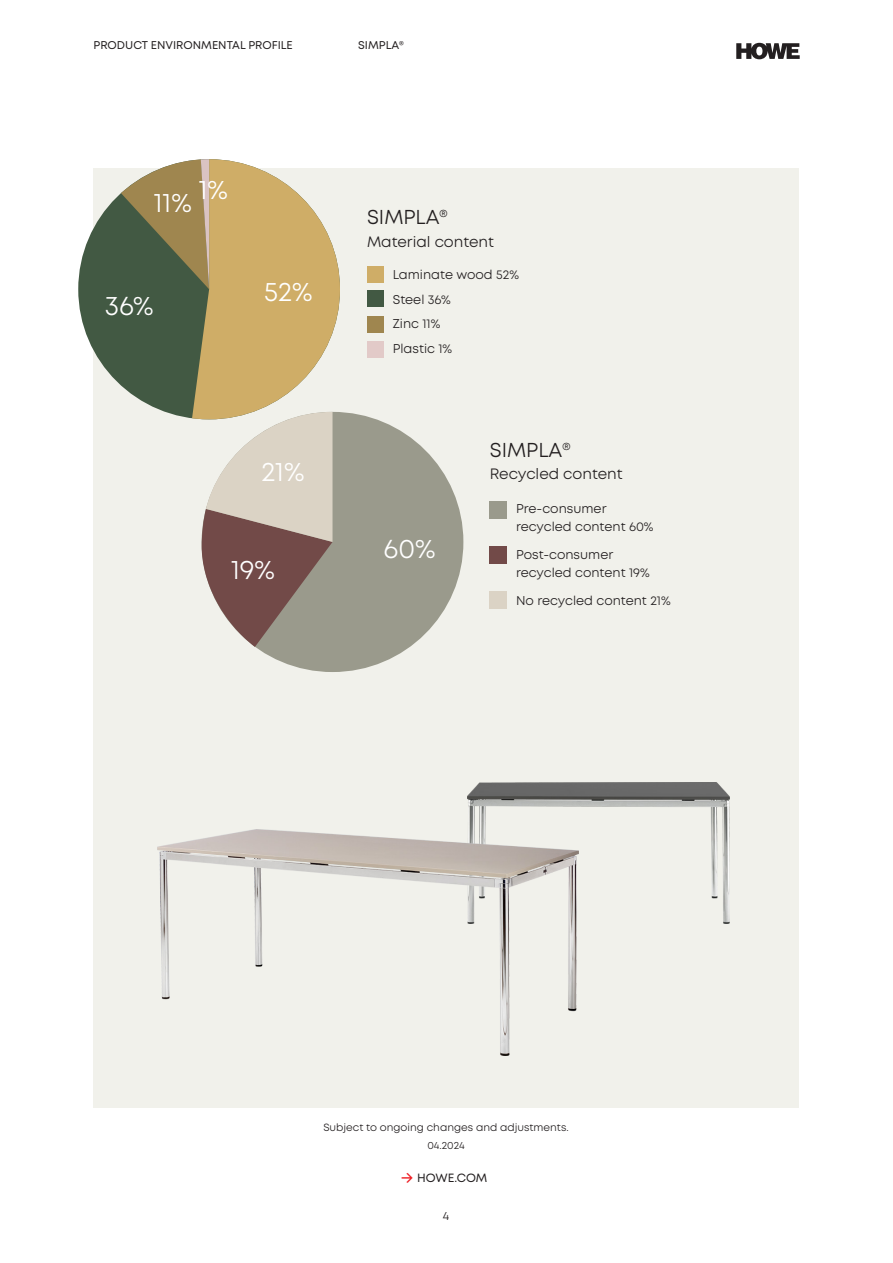
<style>
.page{position:relative;width:893px;height:1263px;background:#fff}
.page>*{position:absolute;margin:0;border:0;box-sizing:border-box;transform-origin:0 0}
.t1{font:27px "Mont";color:#fff}
.t2{font:20.1px "Mont";color:#231f20}
.t3{font:15px "Mont";color:#231f20}
.t4{font:12.75px "Mont";color:#231f20}
.t5{font:12px "Mont";color:#231f20}
.t6{font:12px "Mont";color:#231f20}
.t7{font:11.25px "Mont";color:#231f20}
.t8{font:10.5px "Mont";color:#231f20}
.s1{font-size:18.45px;color:#ee1d23}
</style>
<div class="page">
<svg style="left:736px;top:43px;width:64px;height:16px"></svg>
<div style="left:94px;top:168px;width:705px;height:940px;background:#f1f1eb"></div>
<div style="left:78px;top:159px;width:262px;height:260px;background:#425943;border-radius:50%"></div>
<div style="left:202px;top:412px;width:261px;height:260px;background:#9a9a8c;border-radius:50%"></div>
<svg style="left:121px;top:159px;width:219px;height:488px"></svg>
<div style="left:490px;top:546px;width:17px;height:17px;background:#724a48"></div>
<div style="left:490px;top:591px;width:17px;height:17px;background:#dbd3c5"></div>
<div style="left:490px;top:501px;width:17px;height:17px;background:#9a9a8c"></div>
<div style="left:367px;top:290px;width:17px;height:17px;background:#425943"></div>
<div style="left:367px;top:266px;width:17px;height:17px;background:#cfad67"></div>
<div style="left:367px;top:316px;width:17px;height:16px;background:#9f864f"></div>
<div style="left:367px;top:341px;width:17px;height:16px;background:#e2cac8"></div>
<img style="left:468px;top:783px;width:261px;height:141px">
<img style="left:157px;top:830px;width:421px;height:226px">
<p class="t7" style="left:94px;top:38px;width:201px">PRODUCT ENVIRONMENTAL PROFILE</p>
<p class="t7" style="left:358px;top:38px;width:47px">SIMPLA®</p>
<p class="t1" style="left:154px;top:186px;width:39px">11%</p>
<p class="t1" style="left:199px;top:172px;width:31px">1%</p>
<p class="t1" style="left:105px;top:289px;width:50px">36%</p>
<p class="t1" style="left:264px;top:275px;width:50px">52%</p>
<p class="t1" style="left:261px;top:455px;width:45px">21%</p>
<p class="t1" style="left:231px;top:553px;width:45px">19%</p>
<p class="t2" style="left:367px;top:204px;width:83px">SIMPLA®</p>
<p class="t3" style="left:367px;top:232px;width:128px">Material content</p>
<p class="t4" style="left:393px;top:266px;width:128px">Laminate wood 52%</p>
<p class="t4" style="left:393px;top:291px;width:60px">Steel 36%</p>
<p class="t4" style="left:393px;top:316px;width:49px">Zinc 11%</p>
<p class="t4" style="left:393px;top:341px;width:61px">Plastic 1%</p>
<p class="t1" style="left:384px;top:532px;width:53px">60%</p>
<p class="t2" style="left:490px;top:437px;width:83px">SIMPLA®</p>
<p class="t3" style="left:490px;top:465px;width:134px">Recycled content</p>
<p class="t4" style="left:516px;top:501px;width:92px">Pre-consumer</p>
<p class="t4" style="left:516px;top:519px;width:139px">recycled content 60%</p>
<p class="t4" style="left:516px;top:546px;width:99px">Post-consumer</p>
<p class="t4" style="left:516px;top:564px;width:135px">recycled content 19%</p>
<p class="t4" style="left:516px;top:592px;width:156px">No recycled content 21%</p>
<p class="t8" style="left:323px;top:1121px;width:247px">Subject to ongoing changes and adjustments.</p>
<p class="t8" style="left:427px;top:1139px;width:39px">04.2024</p>
<p class="t5" style="left:401px;top:1170px;width:88px"><span class="s1">→</span> HOWE.COM</p>
<p class="t6" style="left:443px;top:1209px;width:8px">4</p>
</div>
